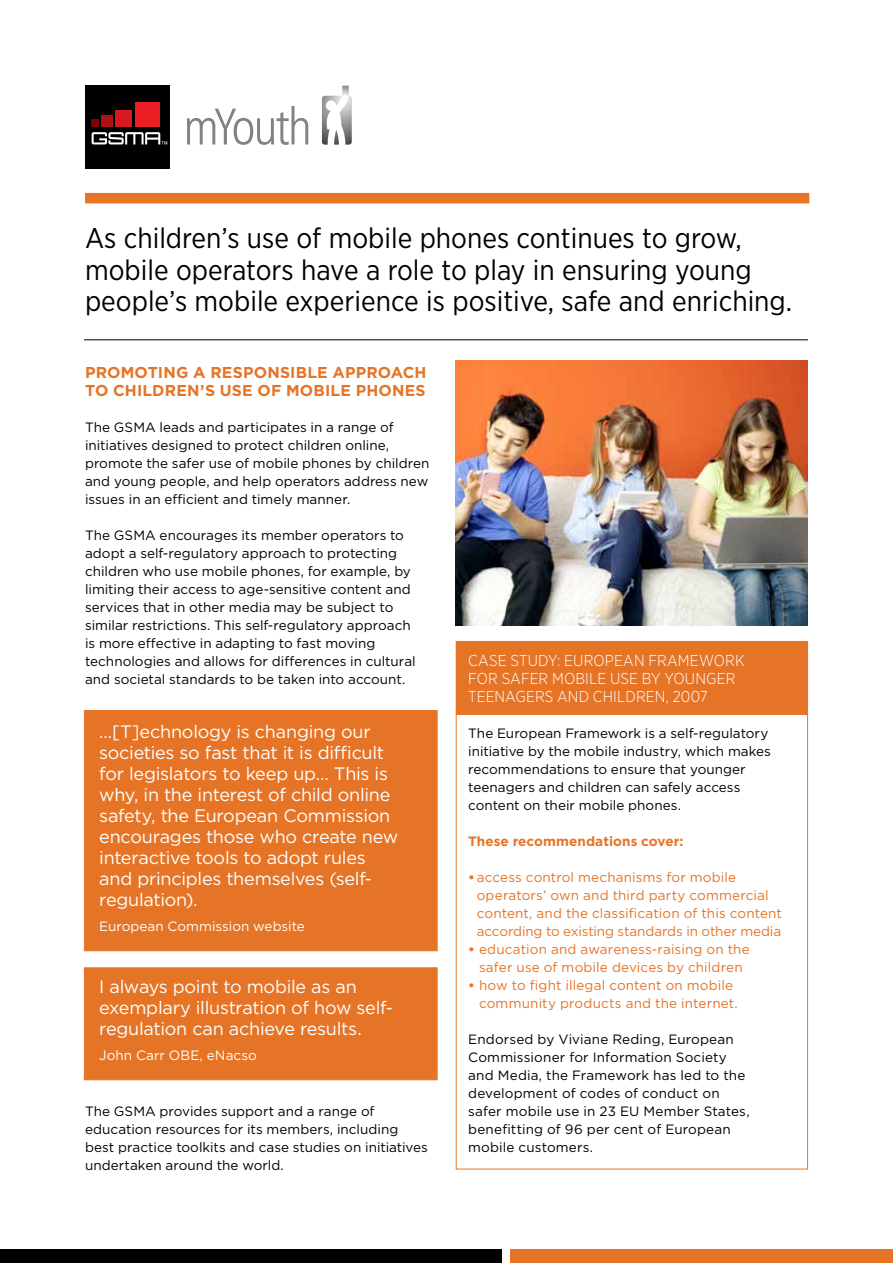
<style>
.page{position:relative;width:893px;height:1263px;background:#fff}
.page>*{position:absolute;margin:0;border:0;box-sizing:border-box;transform-origin:0 0}
.t1{font:28.5px/31.5px "Gotham Narrow";color:#000}
.t2{font:18px/21px "Gotham";letter-spacing:-.015em;color:#fff}
.t3{font:300 15.75px/18px "Gotham Narrow";letter-spacing:.01em;color:#fff}
.t4{font:700 15.75px/18px "Gotham";letter-spacing:.01em;color:#e67426}
.t5{font:13.5px/18px "Gotham";color:#000}
.t6{font:13.5px/18px "Gotham";letter-spacing:.01em;color:#e67426}
.t7{font:13.5px "Gotham";letter-spacing:.005em;color:#fff}
.t8{font:700 13.5px "Gotham";color:#e67426}
.s1{font-weight:700}
</style>
<div class="page">
<div style="left:84px;top:967px;width:353px;height:113px;background:#e67426;border:1px solid #e67426"></div>
<div style="left:85px;top:193px;width:724px;height:10px;background:#e67426"></div>
<div style="left:0;top:1249px;width:502px;height:14px;background:#000"></div>
<div style="left:510px;top:1249px;width:383px;height:14px;background:#e67426"></div>
<div style="left:456px;top:641px;width:352px;height:73px;background:#e67426"></div>
<hr style="left:84px;top:339px;width:724px;height:1px;background:#000">
<img style="left:455px;top:360px;width:353px;height:266px">
<svg style="left:322px;top:85px;width:30px;height:60px"></svg>
<svg style="left:85px;top:85px;width:85px;height:84px"></svg>
<div style="left:86px;top:85px;width:84px;height:83px;background:#000"></div>
<div style="left:92px;top:119px;width:7px;height:8px;background:#820000"></div>
<div style="left:102px;top:116px;width:11px;height:11px;background:#b11116"></div>
<div style="left:116px;top:110px;width:16px;height:17px;background:#d71920"></div>
<div style="left:135px;top:102px;width:25px;height:25px;background:#ed1d24"></div>
<svg style="left:92px;top:132px;width:75px;height:12px"></svg>
<svg style="left:187px;top:106px;width:121px;height:39px"></svg>
<div style="left:84px;top:710px;width:353px;height:241px;background:#e67426;border:1px solid #e67426"></div>
<h1 class="t1" style="left:85px;top:222px;width:709px">As children’s use of mobile phones continues to grow, mobile operators have a role to play in ensuring young people’s mobile experience is positive, safe and enriching.</h1>
<p class="t4" style="left:85px;top:363px;width:343px">PROMOTING A RESPONSIBLE APPROACH<br>TO CHILDREN’S USE OF MOBILE PHONES</p>
<p class="t5" style="left:85px;top:418px;width:346px">The GSMA leads and participates in a range of initiatives designed to protect children online, promote the safer use of mobile phones by children and young people, and help operators address new issues in an efficient and timely manner.</p>
<p class="t5" style="left:85px;top:526px;width:332px">The GSMA encourages its member operators to adopt a self-regulatory approach to protecting children who use mobile phones, for example, by limiting their access to age-sensitive content and services that in other media may be subject to similar restrictions. This self-regulatory approach is more effective in adapting to fast moving technologies and allows for differences in cultural and societal standards to be taken into account.</p>
<p class="t2" style="left:99px;top:720px;width:301px">…[T]echnology is changing our societies so fast that it is difficult for legislators to keep up… This is why, in the interest of child online safety, the European Commission encourages those who create new interactive tools to adopt rules and principles themselves (self&shy;regulation).</p>
<p class="t7" style="left:99px;top:917px;width:207px">European Commission website</p>
<h2 class="t2" style="left:99px;top:976px;width:295px">I always point to mobile as an exemplary illustration of how self&shy;regulation can achieve results.</h2>
<p class="t7" style="left:99px;top:1047px;width:159px">John Carr OBE, eNacso</p>
<p class="t5" style="left:85px;top:1102px;width:344px">The GSMA provides support and a range of education resources for its members, including best practice toolkits and case studies on initiatives undertaken around the world.</p>
<p class="t3" style="left:468px;top:651px;width:278px">CASE STUDY: EUROPEAN FRAMEWORK<br>FOR SAFER MOBILE USE BY YOUNGER<br>TEENAGERS AND CHILDREN, 2007</p>
<p class="t5" style="left:468px;top:724px;width:304px">The European Framework is a self-regulatory initiative by the mobile industry, which makes recommendations to ensure that younger teenagers and children can safely access content on their mobile phones.</p>
<p class="t8" style="left:468px;top:832px;width:217px">THESE RECOMMENDATIONS COVER:</p>
<p class="t6" style="left:477px;top:868px;width:307px;text-indent:-9px"><span class="s1">•</span>access control mechanisms for mobile operators’ own and third party commercial content, and the classification of this content according to existing standards in other media</p>
<p class="t6" style="left:468px;top:940px;width:283px;text-align:center"><span class="s1">•</span> education and awareness-raising on the safer use of mobile devices by children</p>
<p class="t6" style="left:479px;top:976px;width:260px;text-indent:-11px"><span class="s1">•</span> how to fight illegal content on mobile community products and the internet.</p>
<p class="t5" style="left:468px;top:1030px;width:283px">Endorsed by Viviane Reding, European Commissioner for Information Society and Media, the Framework has led to the development of codes of conduct on safer mobile use in 23 EU Member States, benefitting of 96 per cent of European mobile customers.</p>
</div>
